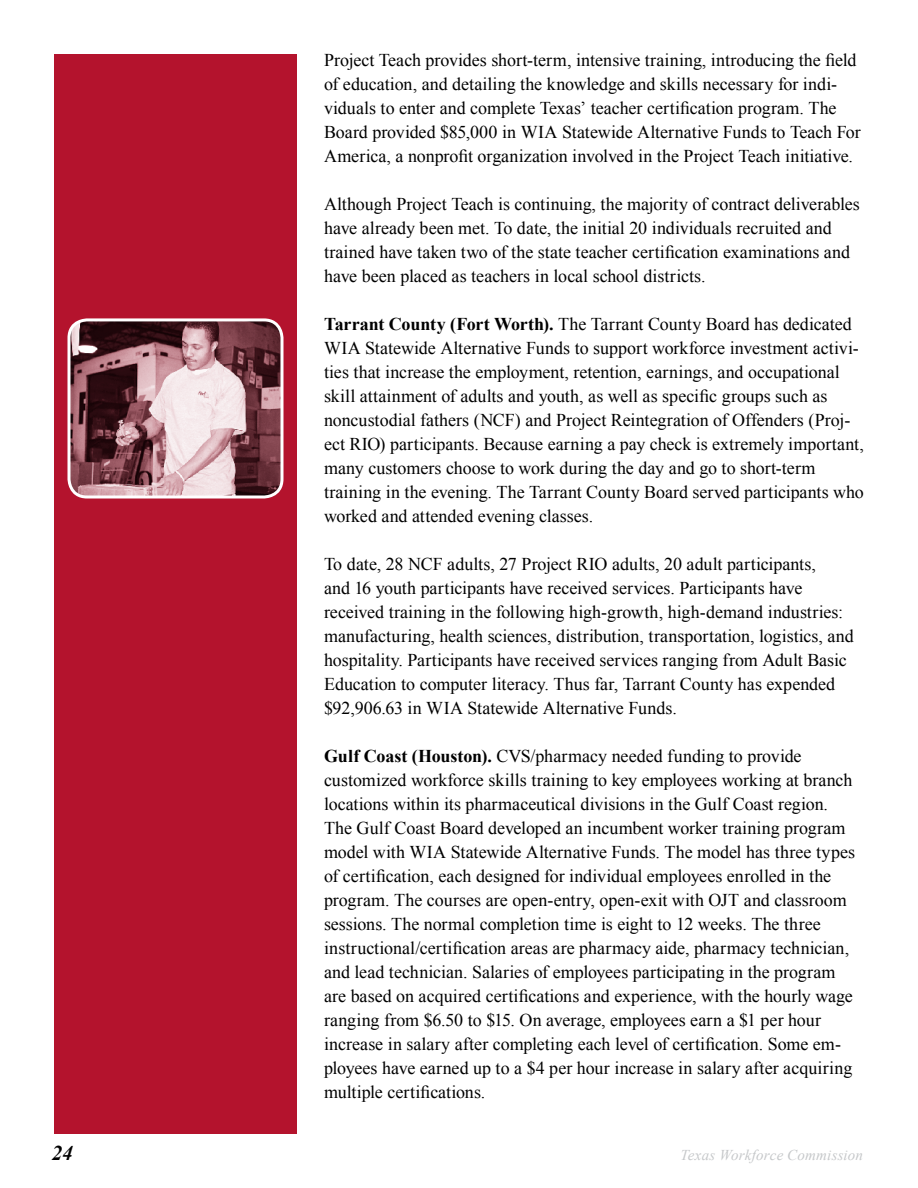
<style>
.page{position:relative;width:918px;height:1188px;background:#fff}
.page>*{position:absolute;margin:0;border:0;box-sizing:border-box;transform-origin:0 0}
.t1{font:italic 700 21px "Times New Roman";color:#000}
.t2{font:18px/24px "Times New Roman";color:#000}
.t3{font:italic 15px "Times New Roman";letter-spacing:.01em;color:#c6c8ca}
.s1{font-weight:700}
</style>
<div class="page">
<div style="left:54px;top:54px;width:243px;height:1080px;background:#b4132d"></div>
<img style="left:69px;top:320px;width:213px;height:177px;border-radius:18px">
<div style="left:68px;top:318px;width:216px;height:181px;border:3px solid #fff;border-radius:18px"></div>
<p class="t2" style="left:324px;top:48px;width:538px">Project Teach provides short-term, intensive training, introducing the field of education, and detailing the knowledge and skills necessary for indi&shy;viduals to enter and complete Texas’ teacher certification program. The Board provided $85,000 in WIA Statewide Alternative Funds to Teach For America, a nonprofit organization involved in the Project Teach initiative.</p>
<p class="t2" style="left:324px;top:192px;width:537px">Although Project Teach is continuing, the majority of contract deliverables have already been met. To date, the initial 20 individuals recruited and trained have taken two of the state teacher certification examinations and have been placed as teachers in local school districts.</p>
<p class="t2" style="left:324px;top:312px;width:541px"><span class="s1">Tarrant County (Fort Worth).</span> The Tarrant County Board has dedicated WIA Statewide Alternative Funds to support workforce investment activi&shy;ties that increase the employment, retention, earnings, and occupational skill attainment of adults and youth, as well as specific groups such as noncustodial fathers (NCF) and Project Reintegration of Offenders (Proj&shy;ect RIO) participants. Because earning a pay check is extremely important, many customers choose to work during the day and go to short-term training in the evening. The Tarrant County Board served participants who worked and attended evening classes.</p>
<p class="t2" style="left:324px;top:552px;width:531px">To date, 28 NCF adults, 27 Project RIO adults, 20 adult participants,<br>and 16 youth participants have received services. Participants have received training in the following high-growth, high-demand industries: manufacturing, health sciences, distribution, transportation, logistics, and hospitality. Participants have received services ranging from Adult Basic Education to computer literacy. Thus far, Tarrant County has expended $92,906.63 in WIA Statewide Alternative Funds.</p>
<p class="t2" style="left:324px;top:744px;width:533px"><span class="s1">Gulf Coast (Houston).</span> CVS/pharmacy needed funding to provide customized workforce skills training to key employees working at branch locations within its pharmaceutical divisions in the Gulf Coast region.<br>The Gulf Coast Board developed an incumbent worker training program model with WIA Statewide Alternative Funds. The model has three types of certification, each designed for individual employees enrolled in the program. The courses are open-entry, open-exit with OJT and classroom sessions. The normal completion time is eight to 12 weeks. The three instructional/certification areas are pharmacy aide, pharmacy technician, and lead technician. Salaries of employees participating in the program are based on acquired certifications and experience, with the hourly wage ranging from $6.50 to $15. On average, employees earn a $1 per hour increase in salary after completing each level of certification. Some em&shy;ployees have earned up to a $4 per hour increase in salary after acquiring multiple certifications.</p>
<p class="t1" style="left:52px;top:1138px;width:22px">24</p>
<p class="t3" style="left:680px;top:1145px;width:184px">Texas Workforce Commission</p>
</div>
